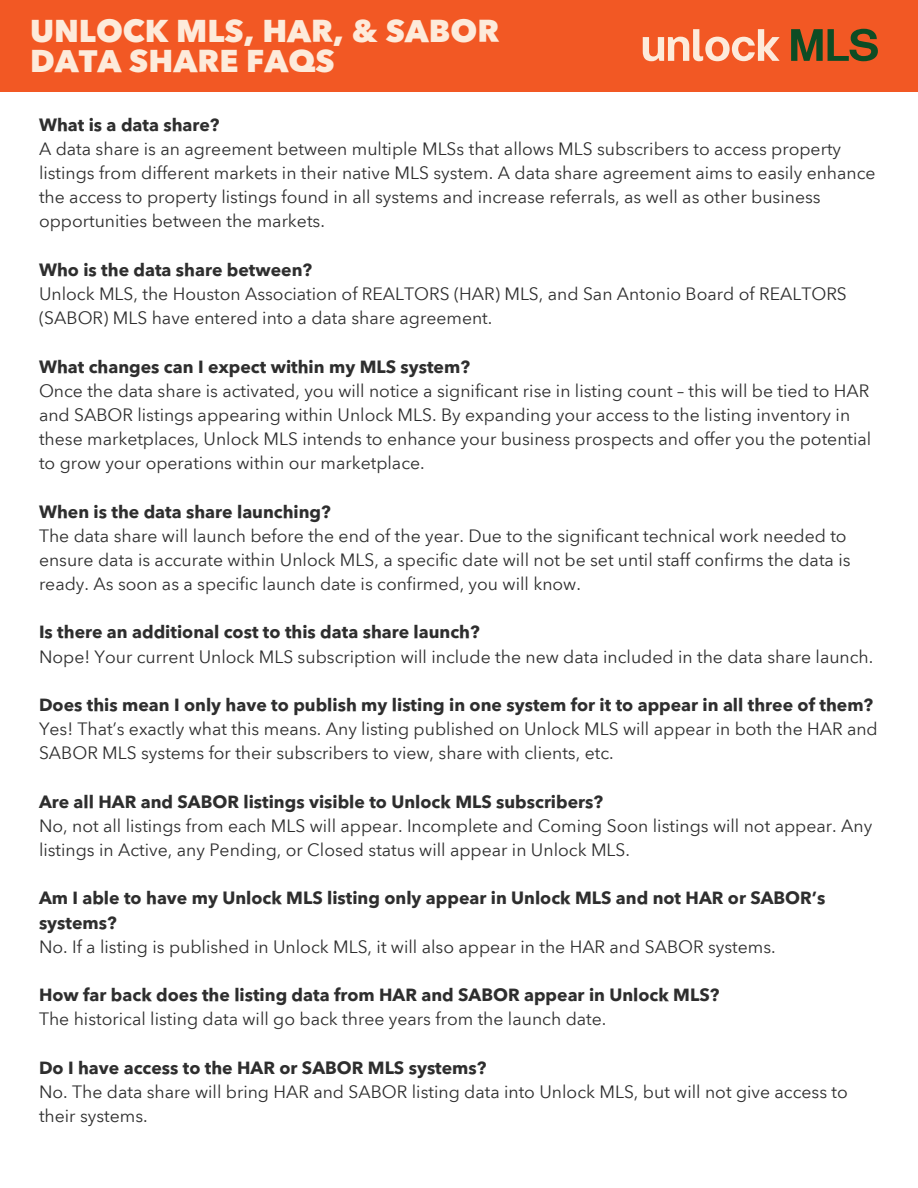
<style>
.page{position:relative;width:918px;height:1188px;background:#fff}
.page>*{position:absolute;margin:0;border:0;box-sizing:border-box;transform-origin:0 0}
.t1{font:900 31.5px/30.3px "Avenir Next Thai Modern";color:#fdebdb}
.t2{font:17.55px/24.2px "Avenir Next Thai Modern";color:#2e2e2e}
.t3{font:700 17.55px/24.2px "Avenir Next Thai Modern";color:#2e2e2e}
</style>
<div class="page">
<div style="left:0;top:0;width:918px;height:92px;background:#f25824"></div>
<svg style="left:643px;top:29px;width:137px;height:32px"></svg>
<svg style="left:791px;top:29px;width:87px;height:32px"></svg>
<h1 class="t1" style="left:30px;top:14px;width:471px">UNLOCK MLS, HAR, &amp; SABOR<br>DATA SHARE FAQS</h1>
<p class="t3" style="left:39px;top:112px;width:182px">What is a data share?</p>
<p class="t2" style="left:39px;top:136px;width:838px">A data share is an agreement between multiple MLSs that allows MLS subscribers to access property listings from different markets in their native MLS system. A data share agreement aims to easily enhance the access to property listings found in all systems and increase referrals, as well as other business opportunities between the markets.</p>
<p class="t3" style="left:39px;top:257px;width:275px">Who is the data share between?</p>
<p class="t2" style="left:39px;top:281px;width:809px">Unlock MLS, the Houston Association of REALTORS (HAR) MLS, and San Antonio Board of REALTORS (SABOR) MLS have entered into a data share agreement.</p>
<p class="t3" style="left:39px;top:353px;width:432px">What changes can I expect within my MLS system?</p>
<p class="t2" style="left:39px;top:378px;width:834px">Once the data share is activated, you will notice a significant rise in listing count – this will be tied to HAR and SABOR listings appearing within Unlock MLS. By expanding your access to the listing inventory in these marketplaces, Unlock MLS intends to enhance your business prospects and offer you the potential to grow your operations within our marketplace.</p>
<p class="t3" style="left:39px;top:498px;width:293px">When is the data share launching?</p>
<p class="t2" style="left:39px;top:523px;width:813px">The data share will launch before the end of the year. Due to the significant technical work needed to ensure data is accurate within Unlock MLS, a specific date will not be set until staff confirms the data is ready. As soon as a specific launch date is confirmed, you will know.</p>
<p class="t3" style="left:39px;top:619px;width:442px">Is there an additional cost to this data share launch?</p>
<p class="t2" style="left:39px;top:644px;width:836px">Nope! Your current Unlock MLS subscription will include the new data included in the data share launch.</p>
<p class="t3" style="left:39px;top:692px;width:836px">Does this mean I only have to publish my listing in one system for it to appear in all three of them?</p>
<p class="t2" style="left:39px;top:716px;width:840px">Yes! That’s exactly what this means. Any listing published on Unlock MLS will appear in both the HAR and<br>SABOR MLS systems for their subscribers to view, share with clients, etc.</p>
<p class="t3" style="left:39px;top:789px;width:566px">Are all HAR and SABOR listings visible to Unlock MLS subscribers?</p>
<p class="t2" style="left:39px;top:813px;width:835px">No, not all listings from each MLS will appear. Incomplete and Coming Soon listings will not appear. Any listings in Active, any Pending, or Closed status will appear in Unlock MLS.</p>
<p class="t3" style="left:39px;top:885px;width:788px">Am I able to have my Unlock MLS listing only appear in Unlock MLS and not HAR or SABOR’s systems?</p>
<p class="t2" style="left:39px;top:934px;width:738px">No. If a listing is published in Unlock MLS, it will also appear in the HAR and SABOR systems.</p>
<p class="t3" style="left:39px;top:982px;width:682px">How far back does the listing data from HAR and SABOR appear in Unlock MLS?</p>
<p class="t2" style="left:39px;top:1006px;width:569px">The historical listing data will go back three years from the launch date.</p>
<p class="t3" style="left:39px;top:1055px;width:449px">Do I have access to the HAR or SABOR MLS systems?</p>
<p class="t2" style="left:39px;top:1079px;width:810px">No. The data share will bring HAR and SABOR listing data into Unlock MLS, but will not give access to their systems.</p>
</div>
